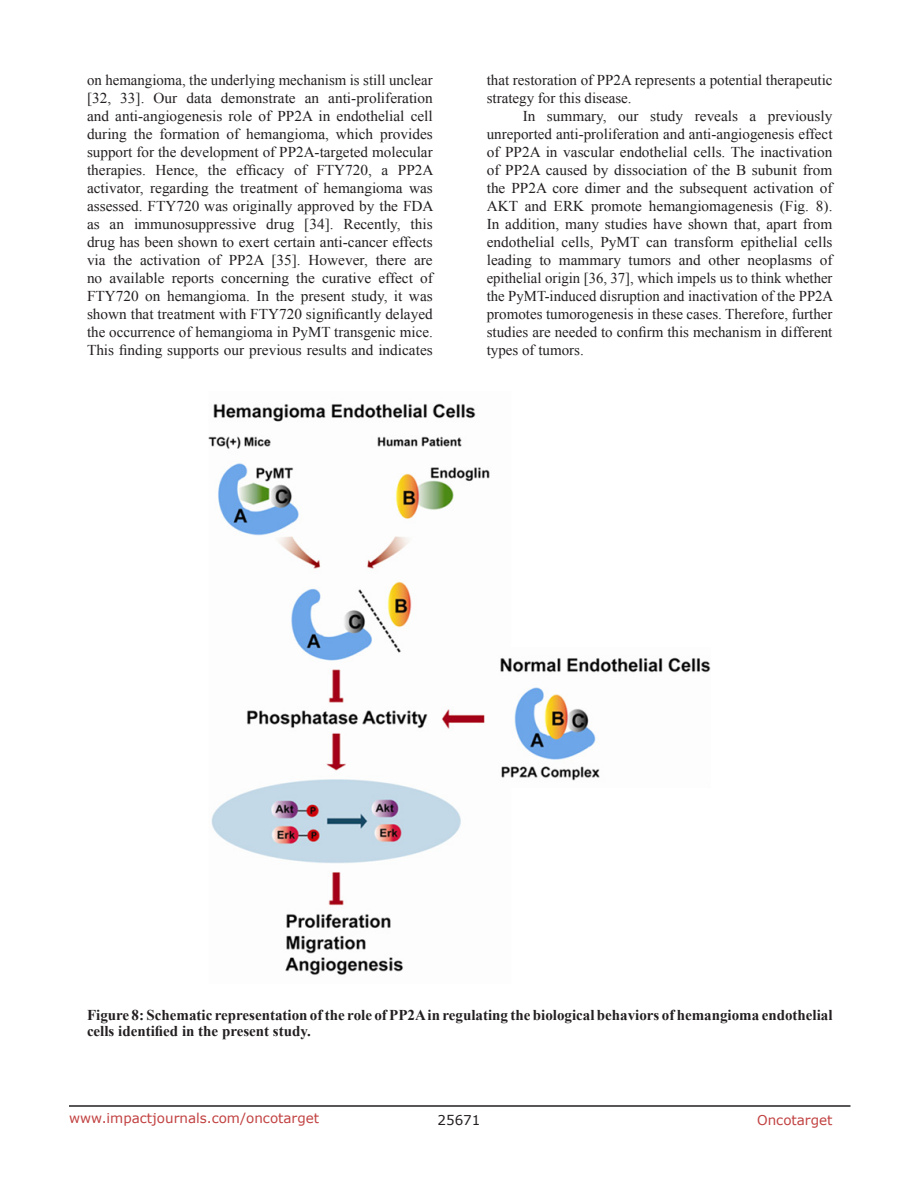
<style>
.page{position:relative;width:918px;height:1188px;background:#fff}
.page>*{position:absolute;margin:0;border:0;box-sizing:border-box;transform-origin:0 0}
.BodyText{font:15px/18px "Times New Roman";color:#231f20;text-align:justify}
.FigureText{font:700 15px/16.2px "Times New Roman";color:#231f20}
.t1{font:13.5px "Verdana";color:#c24141}
.t2{font:13.5px "Verdana";color:#231f20}
</style>
<div class="page">
<hr style="left:69px;top:1105px;width:781px;height:2px;background:#231f20">
<img style="left:209px;top:403px;width:502px;height:572px">
<p class="BodyText" style="left:87px;top:71px;width:348px">on hemangioma, the underlying mechanism is still unclear [32, 33]. Our data demonstrate an anti-proliferation and anti-angiogenesis role of PP2A in endothelial cell during the formation of hemangioma, which provides support for the development of PP2A-targeted molecular therapies. Hence, the efficacy of FTY720, a PP2A activator, regarding the treatment of hemangioma was assessed. FTY720 was originally approved by the FDA as an immunosuppressive drug [34]. Recently, this drug has been shown to exert certain anti-cancer effects via the activation of PP2A [35]. However, there are no available reports concerning the curative effect of FTY720 on hemangioma. In the present study, it was shown that treatment with FTY720 significantly delayed the occurrence of hemangioma in PyMT transgenic mice.<br>This finding supports our previous results and indicates</p>
<p class="BodyText" style="left:487px;top:71px;width:347px">that restoration of PP2A represents a potential therapeutic strategy for this disease.</p>
<p class="BodyText" style="left:487px;top:107px;width:348px;text-indent:36px">In summary, our study reveals a previously unreported anti-proliferation and anti-angiogenesis effect of PP2A in vascular endothelial cells. The inactivation of PP2A caused by dissociation of the B subunit from the PP2A core dimer and the subsequent activation of AKT and ERK promote hemangiomagenesis (Fig. 8).<br>In addition, many studies have shown that, apart from endothelial cells, PyMT can transform epithelial cells leading to mammary tumors and other neoplasms of epithelial origin [36, 37], which impels us to think whether the PyMT-induced disruption and inactivation of the PP2A promotes tumorogenesis in these cases. Therefore, further studies are needed to confirm this mechanism in different types of tumors.</p>
<p class="FigureText" style="left:87px;top:1006px;width:747px">Figure 8: Schematic representation of the role of PP2A in regulating the biological behaviors of hemangioma endothelial cells identified in the present study.</p>
<p class="t1" style="left:69px;top:1109px;width:252px">www.impactjournals.com/oncotarget</p>
<p class="t2" style="left:438px;top:1111px;width:44px">25671</p>
<p class="t1" style="left:757px;top:1111px;width:77px">Oncotarget</p>
</div>
